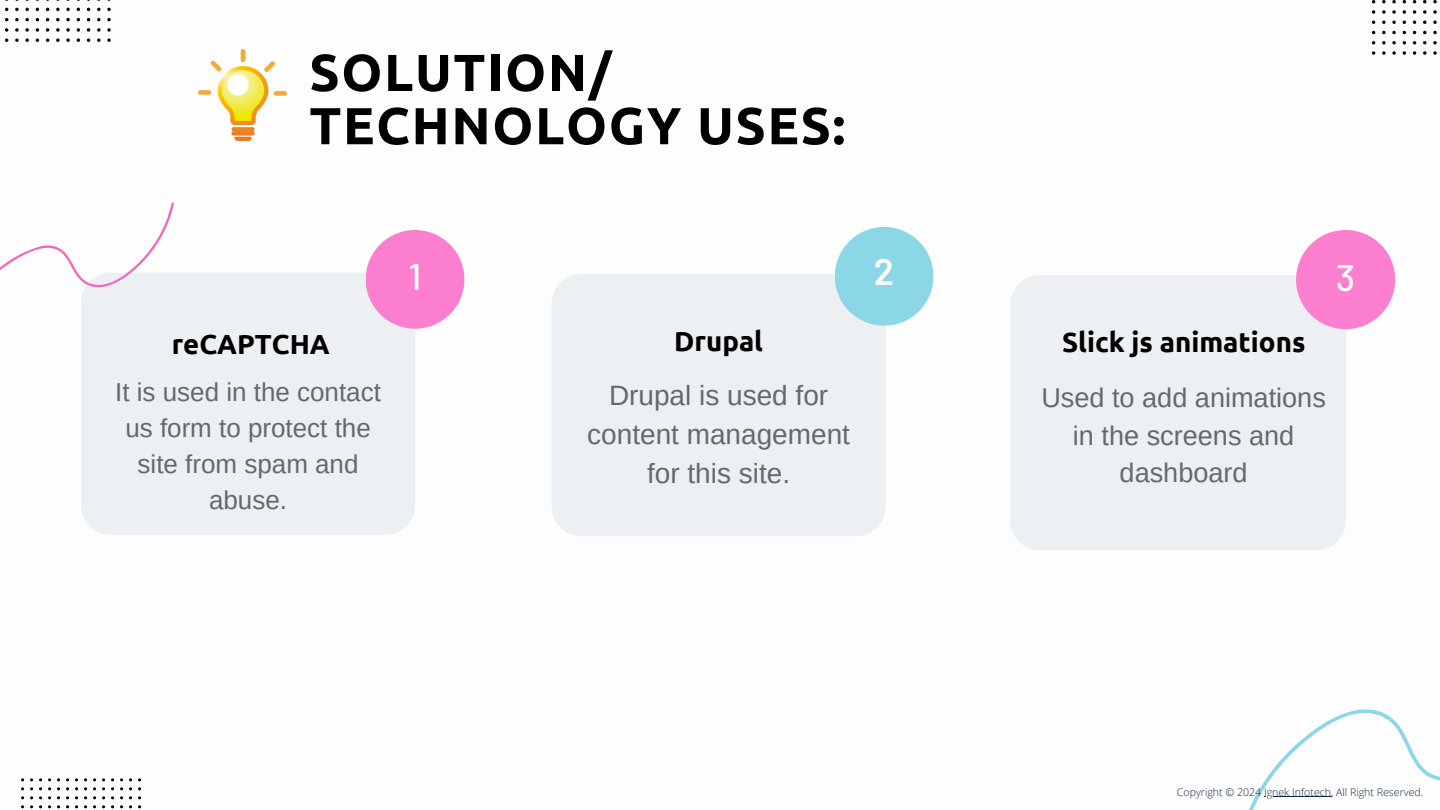
<style>
.page{position:relative;width:1440px;height:810px;background:#fff}
.page>*{position:absolute;margin:0;border:0;box-sizing:border-box;transform-origin:0 0}
.t1{font:700 52px "Ubuntu";letter-spacing:.03em;color:#000}
.t2{font:500 36.9px "Barlow";color:#fff}
.t3{font:500 36.8px "Barlow";color:#fff}
.t4{font:600 36.8px "Barlow";color:#fff}
.t5{font:28px/39px "Arimo";color:#63696f;text-align:center}
.t6{font:700 27.7px "Ubuntu";color:#000}
.t7{font:700 27.6px "Ubuntu";color:#000}
.t8{font:27.1px/37.5px "Arimo";color:#63696f;text-align:center}
.t9{font:26px/36px "Arimo";color:#63696f;text-align:center}
.t10{font:300 10.6px "Open Sans";color:#142740}
</style>
<div class="page">
<div style="left:81px;top:273px;width:334px;height:262px;background:#ecf0f3;border-radius:30px"></div>
<div style="left:552px;top:274px;width:334px;height:262px;background:#ecf0f3;border-radius:30px"></div>
<div style="left:835px;top:227px;width:98px;height:99px;background:#8cd7e7;border-radius:50%"></div>
<div style="left:366px;top:230px;width:98px;height:99px;background:#fc7ecf;border-radius:50%"></div>
<svg style="left:0;top:202px;width:174px;height:87px"></svg>
<svg style="left:5px;top:28px;width:3px;height:4px"></svg>
<svg style="left:5px;top:38px;width:3px;height:4px"></svg>
<svg style="left:15px;top:8px;width:4px;height:3px"></svg>
<svg style="left:15px;top:18px;width:4px;height:3px"></svg>
<svg style="left:15px;top:28px;width:4px;height:4px"></svg>
<svg style="left:15px;top:38px;width:4px;height:4px"></svg>
<svg style="left:25px;top:8px;width:4px;height:3px"></svg>
<svg style="left:25px;top:18px;width:4px;height:3px"></svg>
<svg style="left:25px;top:28px;width:4px;height:4px"></svg>
<svg style="left:25px;top:38px;width:4px;height:4px"></svg>
<svg style="left:36px;top:28px;width:3px;height:4px"></svg>
<svg style="left:36px;top:38px;width:3px;height:4px"></svg>
<svg style="left:46px;top:28px;width:3px;height:4px"></svg>
<svg style="left:46px;top:38px;width:3px;height:4px"></svg>
<svg style="left:56px;top:8px;width:4px;height:3px"></svg>
<svg style="left:56px;top:18px;width:4px;height:3px"></svg>
<svg style="left:56px;top:28px;width:4px;height:4px"></svg>
<svg style="left:56px;top:38px;width:4px;height:4px"></svg>
<svg style="left:66px;top:8px;width:4px;height:3px"></svg>
<svg style="left:66px;top:18px;width:4px;height:3px"></svg>
<svg style="left:66px;top:28px;width:4px;height:4px"></svg>
<svg style="left:66px;top:38px;width:4px;height:4px"></svg>
<svg style="left:77px;top:28px;width:3px;height:4px"></svg>
<svg style="left:77px;top:38px;width:3px;height:4px"></svg>
<svg style="left:87px;top:28px;width:3px;height:4px"></svg>
<svg style="left:87px;top:38px;width:3px;height:4px"></svg>
<svg style="left:97px;top:8px;width:4px;height:3px"></svg>
<svg style="left:97px;top:18px;width:4px;height:3px"></svg>
<svg style="left:97px;top:28px;width:4px;height:4px"></svg>
<svg style="left:97px;top:38px;width:4px;height:4px"></svg>
<svg style="left:107px;top:8px;width:4px;height:3px"></svg>
<svg style="left:107px;top:18px;width:4px;height:3px"></svg>
<svg style="left:107px;top:28px;width:4px;height:4px"></svg>
<svg style="left:107px;top:38px;width:4px;height:4px"></svg>
<svg style="left:1249px;top:709px;width:191px;height:101px"></svg>
<svg style="left:1372px;top:10px;width:3px;height:4px"></svg>
<svg style="left:1372px;top:51px;width:3px;height:4px"></svg>
<svg style="left:1382px;top:0;width:4px;height:3px"></svg>
<svg style="left:1382px;top:10px;width:4px;height:4px"></svg>
<svg style="left:1382px;top:21px;width:4px;height:3px"></svg>
<svg style="left:1382px;top:31px;width:4px;height:3px"></svg>
<svg style="left:1382px;top:41px;width:4px;height:3px"></svg>
<svg style="left:1382px;top:51px;width:4px;height:4px"></svg>
<svg style="left:1392px;top:0;width:4px;height:3px"></svg>
<svg style="left:1392px;top:10px;width:4px;height:4px"></svg>
<svg style="left:1392px;top:21px;width:4px;height:3px"></svg>
<svg style="left:1392px;top:31px;width:4px;height:3px"></svg>
<svg style="left:1392px;top:41px;width:4px;height:3px"></svg>
<svg style="left:1392px;top:51px;width:4px;height:4px"></svg>
<svg style="left:1403px;top:10px;width:3px;height:4px"></svg>
<svg style="left:1403px;top:51px;width:3px;height:4px"></svg>
<svg style="left:1413px;top:10px;width:3px;height:4px"></svg>
<svg style="left:1413px;top:51px;width:3px;height:4px"></svg>
<svg style="left:1423px;top:10px;width:3px;height:4px"></svg>
<svg style="left:1423px;top:51px;width:3px;height:4px"></svg>
<svg style="left:1433px;top:0;width:4px;height:3px"></svg>
<svg style="left:1433px;top:10px;width:4px;height:4px"></svg>
<svg style="left:1433px;top:21px;width:4px;height:3px"></svg>
<svg style="left:1433px;top:31px;width:4px;height:3px"></svg>
<svg style="left:1433px;top:41px;width:4px;height:3px"></svg>
<svg style="left:1433px;top:51px;width:4px;height:4px"></svg>
<img style="left:199px;top:49px;width:88px;height:92px">
<div style="left:1010px;top:275px;width:336px;height:275px;background:#ecf0f3;border-radius:30px"></div>
<div style="left:1296px;top:230px;width:99px;height:99px;background:#fc7ecf;border-radius:50%"></div>
<hr style="left:1264px;top:796px;width:67px;height:1px;background:#142740">
<p class="t1" style="left:309px;top:43px;width:304px">SOLUTION/</p>
<p class="t1" style="left:309px;top:96px;width:537px">TECHNOLOGY USES:</p>
<p class="t3" style="left:409px;top:253px;width:14px">1</p>
<p class="t4" style="left:874px;top:248px;width:22px">2</p>
<p class="t7" style="left:172px;top:329px;width:160px">reCAPTCHA</p>
<p class="t7" style="left:674px;top:326px;width:90px">Drupal</p>
<p class="t9" style="left:115px;top:374px;width:267px">It is used in the contact us form to protect the site from spam and abuse.</p>
<p class="t5" style="left:587px;top:376px;width:264px">Drupal is used for content management for this site.</p>
<p class="t2" style="left:1336px;top:254px;width:21px">3</p>
<p class="t6" style="left:1062px;top:326px;width:245px">Slick js animations</p>
<p class="t8" style="left:1041px;top:379px;width:286px">Used to add animations in the screens and dashboard</p>
<p class="t10" style="left:1177px;top:784px;width:248px">Copyright © 2024 Ignek Infotech, All Right Reserved.</p>
</div>
